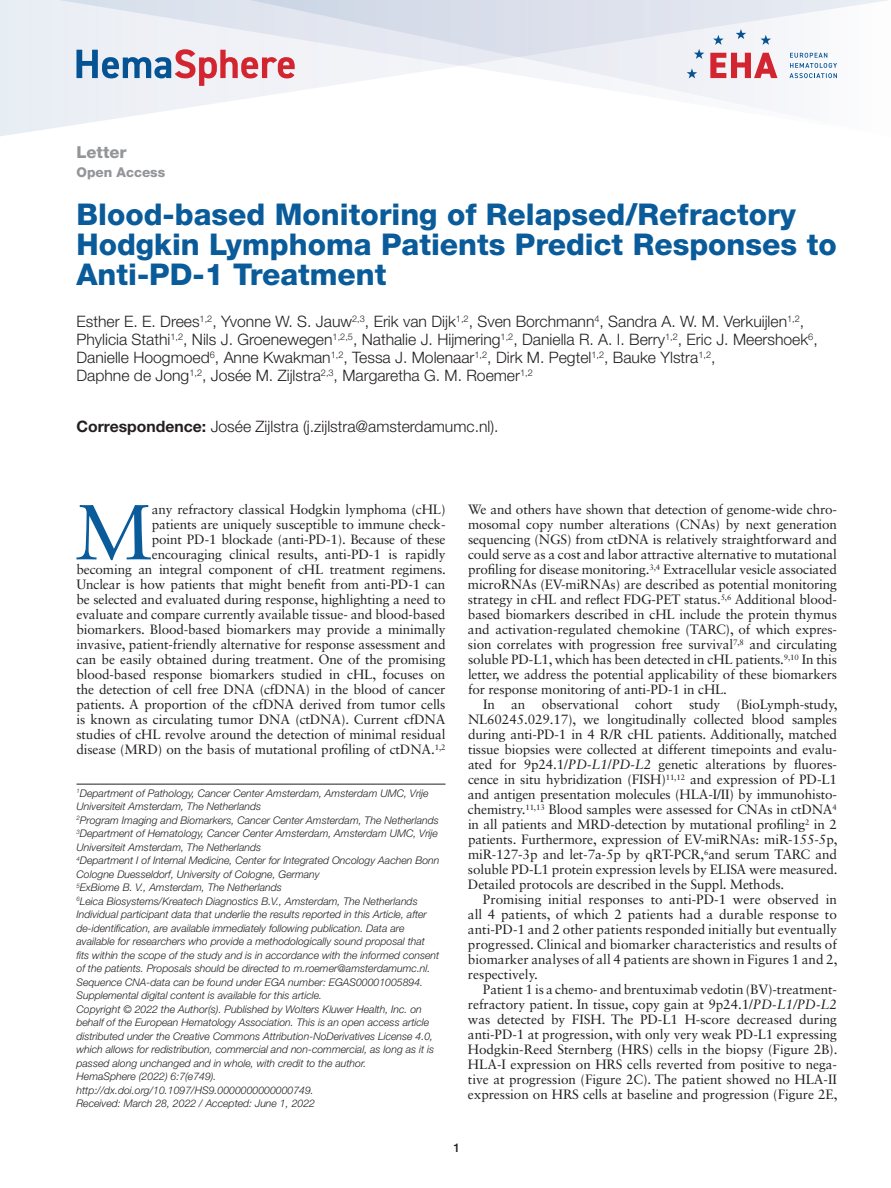
<style>
.page{position:relative;width:891px;height:1188px;background:#fff}
.page>*{position:absolute;margin:0;border:0;box-sizing:border-box;transform-origin:0 0}
.t1{font:78px "Sabon LT Std";color:#0a5b9a}
.t2{font:800 30px/30px "Helvetica Neue LT Std";color:#0a5b9a}
.t3{font:800 16.5px "Helvetica Neue LT Std";color:#939598}
.t4{font:300 15.75px/18px "Helvetica Neue LT Std";color:#231f20}
.t5{font:13.5px/15px "Sabon LT Std";letter-spacing:-.01em;color:#231f20;text-align:justify}
.t6{font:800 13.5px "Helvetica Neue LT Std";color:#939598}
.t7{font:500 12px "Helvetica Neue LT Std";color:#231f20}
.t8{font:italic 300 10.5px/13.5px "Helvetica Neue LT Std";color:#231f20}
.s1{font-weight:700}
.s2{font-style:italic}
</style>
<div class="page">
<div style="left:1px;top:0;width:58px;height:136px;background:#e8eef4"></div>
<svg style="left:59px;top:0;width:829px;height:127px"></svg>
<svg style="left:0;top:0;width:1px;height:136px"></svg>
<svg style="left:710px;top:53px;width:68px;height:25px"></svg>
<svg style="left:789px;top:53px;width:48px;height:25px"></svg>
<svg style="left:761px;top:35px;width:10px;height:10px"></svg>
<svg style="left:713px;top:35px;width:11px;height:10px"></svg>
<svg style="left:736px;top:29px;width:10px;height:10px"></svg>
<svg style="left:694px;top:49px;width:10px;height:10px"></svg>
<svg style="left:687px;top:68px;width:10px;height:10px"></svg>
<svg style="left:76px;top:49px;width:219px;height:37px"></svg>
<hr style="left:76px;top:784px;width:370px;height:1px;background:#231f20">
<p class="t3" style="left:76px;top:142px;width:52px">Letter</p>
<p class="t6" style="left:76px;top:164px;width:90px">Open Access</p>
<h2 class="t2" style="left:76px;top:199px;width:762px">Blood-based Monitoring of Relapsed/Refractory<br>Hodgkin Lymphoma Patients Predict Responses to<br>Anti-PD-1 Treatment</h2>
<p class="t4" style="left:76px;top:312px;width:743px">Esther E. E. Drees<sup>1,2</sup>, Yvonne W. S. Jauw<sup>2,3</sup>, Erik van Dijk<sup>1,2</sup>, Sven Borchmann<sup>4</sup>, Sandra A. W. M. Verkuijlen<sup>1,2</sup>, Phylicia Stathi<sup>1,2</sup>, Nils J. Groenewegen<sup>1,2,5</sup>, Nathalie J. Hijmering<sup>1,2</sup>, Daniella R. A. I. Berry<sup>1,2</sup>, Eric J. Meershoek<sup>6</sup>, Danielle Hoogmoed<sup>6</sup>, Anne Kwakman<sup>1,2</sup>, Tessa J. Molenaar<sup>1,2</sup>, Dirk M. Pegtel<sup>1,2</sup>, Bauke Ylstra<sup>1,2</sup>,<br>Daphne de Jong<sup>1,2</sup>, Josée M. Zijlstra<sup>2,3</sup>, Margaretha G. M. Roemer<sup>1,2</sup></p>
<p class="t4" style="left:76px;top:417px;width:424px"><span class="s1">Correspondence:</span> Josée Zijlstra (j.zijlstra@amsterdamumc.nl).</p>
<p class="t5" style="left:76px;top:502px;width:371px;text-align:right">any refractory classical Hodgkin lymphoma (cHL)<br>patients are uniquely susceptible to immune check-<br>point PD-1 blockade (anti-PD-1). Because of these<br>encouraging clinical results, anti-PD-1 is rapidly<br>becoming an integral component of cHL treatment regimens.<br>Unclear is how patients that might benefit from anti-PD-1 can be selected and evaluated during response, highlighting a need to evaluate and compare currently available tissue- and blood-based biomarkers. Blood-based biomarkers may provide a minimally invasive, patient-friendly alternative for response assessment and can be easily obtained during treatment. One of the promising blood-based response biomarkers studied in cHL, focuses on the detection of cell free DNA (cfDNA) in the blood of cancer patients. A proportion of the cfDNA derived from tumor cells is known as circulating tumor DNA (ctDNA). Current cfDNA studies of cHL revolve around the detection of minimal residual disease (MRD) on the basis of mutational profiling of ctDNA.<sup>1,2</sup></p>
<p class="t5" style="left:468px;top:502px;width:371px">We and others have shown that detection of genome-wide chro&shy;mosomal copy number alterations (CNAs) by next generation sequencing (NGS) from ctDNA is relatively straightforward and could serve as a cost and labor attractive alternative to mutational profiling for disease monitoring.<sup>3,4</sup> Extracellular vesicle associated microRNAs (EV-miRNAs) are described as potential monitoring strategy in cHL and reflect FDG-PET status.<sup>5,6</sup> Additional blood&shy;based biomarkers described in cHL include the protein thymus and activation-regulated chemokine (TARC), of which expres&shy;sion correlates with progression free survival<sup>7,8</sup> and circulating soluble PD-L1, which has been detected in cHL patients.<sup>9,10</sup> In this letter, we address the potential applicability of these biomarkers for response monitoring of anti-PD-1 in cHL.</p>
<h1 class="t1" style="left:75px;top:486px;width:79px">M</h1>
<p class="t5" style="left:468px;top:697px;width:371px;text-indent:15px">In an observational cohort study (BioLymph-study, NL60245.029.17), we longitudinally collected blood samples during anti-PD-1 in 4 R/R cHL patients. Additionally, matched tissue biopsies were collected at different timepoints and evalu&shy;ated for 9p24.1/<span class="s2">PD-L1</span>/<span class="s2">PD-L2</span> genetic alterations by fluores&shy;cence in situ hybridization (FISH)<sup>11,12</sup> and expression of PD-L1 and antigen presentation molecules (HLA-I/II) by immunohisto&shy;chemistry.<sup>11,13</sup> Blood samples were assessed for CNAs in ctDNA<sup>4 </sup>in all patients and MRD-detection by mutational profiling<sup>2</sup> in 2 patients. Furthermore, expression of EV-miRNAs: miR-155-5p, miR-127-3p and let-7a-5p by qRT-PCR,<sup>6</sup>and serum TARC and soluble PD-L1 protein expression levels by ELISA were measured.<br>Detailed protocols are described in the Suppl. Methods.</p>
<p class="t5" style="left:468px;top:892px;width:371px;text-indent:15px">Promising initial responses to anti-PD-1 were observed in all 4 patients, of which 2 patients had a durable response to anti-PD-1 and 2 other patients responded initially but eventually progressed. Clinical and biomarker characteristics and results of biomarker analyses of all 4 patients are shown in Figures 1 and 2, respectively.</p>
<p class="t5" style="left:468px;top:982px;width:371px;text-indent:15px">Patient 1 is a chemo- and brentuximab vedotin (BV)-treatment&shy;refractory patient. In tissue, copy gain at 9p24.1/<span class="s2">PD-L1/PD-L2 </span>was detected by FISH. The PD-L1 H-score decreased during anti-PD-1 at progression, with only very weak PD-L1 expressing Hodgkin-Reed Sternberg (HRS) cells in the biopsy (Figure 2B).<br>HLA-I expression on HRS cells reverted from positive to nega&shy;tive at progression (Figure 2C). The patient showed no HLA-II expression on HRS cells at baseline and progression (Figure 2E,</p>
<p class="t8" style="left:76px;top:786px;width:365px"><sup>1</sup>Department of Pathology, Cancer Center Amsterdam, Amsterdam UMC, Vrije Universiteit Amsterdam, The Netherlands<br><sup>2</sup>Program Imaging and Biomarkers, Cancer Center Amsterdam, The Netherlands <sup>3</sup>Department of Hematology, Cancer Center Amsterdam, Amsterdam UMC, Vrije Universiteit Amsterdam, The Netherlands<br><sup>4</sup>Department I of Internal Medicine, Center for Integrated Oncology Aachen Bonn Cologne Duesseldorf, University of Cologne, Germany<br><sup>5</sup>ExBiome B. V., Amsterdam, The Netherlands<br><sup>6</sup>Leica Biosystems/Kreatech Diagnostics B.V., Amsterdam, The Netherlands Individual participant data that underlie the results reported in this Article, after de-identification, are available immediately following publication. Data are available for researchers who provide a methodologically sound proposal that fits within the scope of the study and is in accordance with the informed consent of the patients. Proposals should be directed to m.roemer@amsterdamumc.nl.<br>Sequence CNA-data can be found under EGA number: EGAS00001005894.<br>Supplemental digital content is available for this article.<br>Copyright © 2022 the Author(s). Published by Wolters Kluwer Health, Inc. on behalf of the European Hematology Association. This is an open access article distributed under the Creative Commons Attribution-NoDerivatives License 4.0, which allows for redistribution, commercial and non-commercial, as long as it is passed along unchanged and in whole, with credit to the author.<br>HemaSphere (2022) 6:7(e749). http://dx.doi.org/10.1097/HS9.0000000000000749.<br>Received: March 28, 2022 / Accepted: June 1, 2022</p>
<p class="t7" style="left:453px;top:1140px;width:8px">1</p>
</div>
